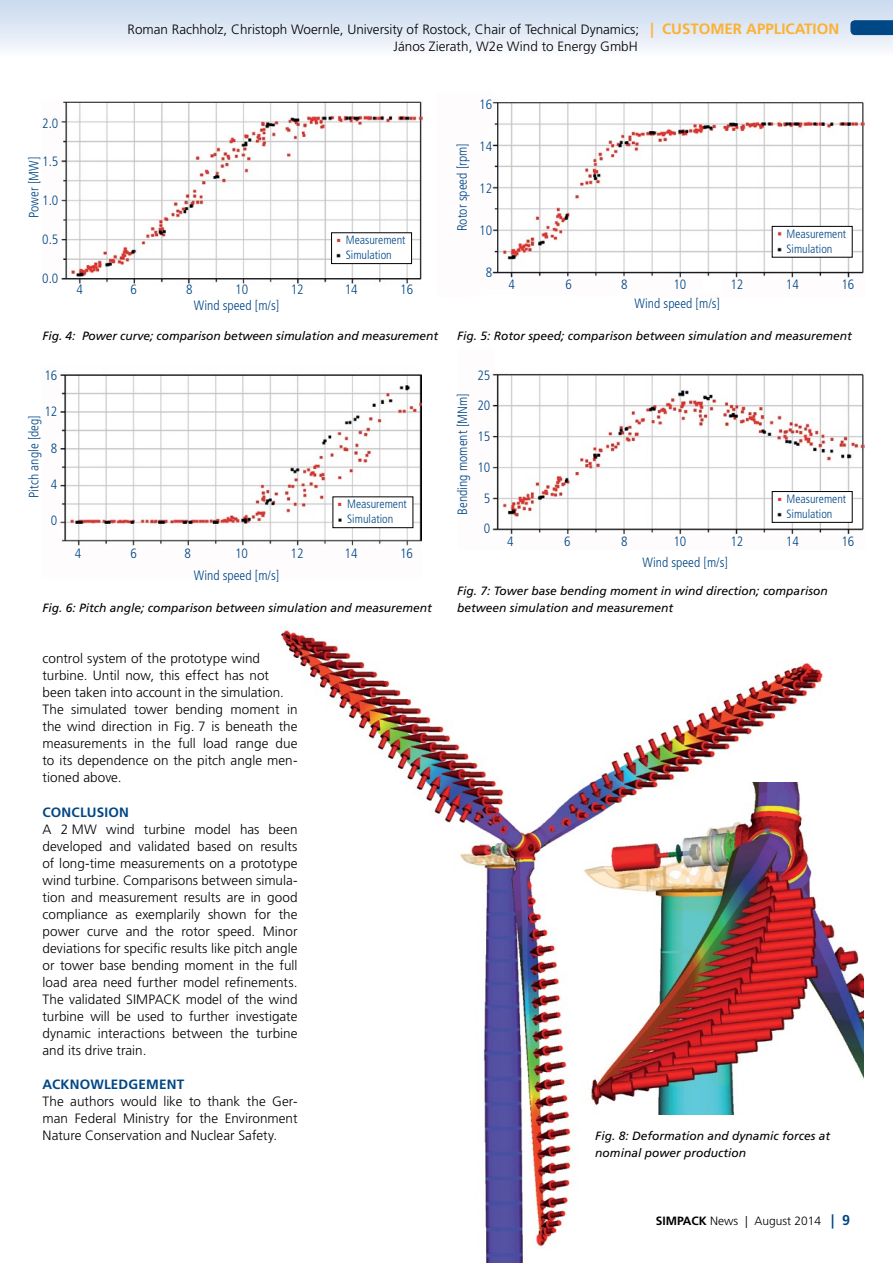
<style>
.page{position:relative;width:893px;height:1263px;background:#fff}
.page>*{position:absolute;margin:0;border:0;box-sizing:border-box;transform-origin:0 0}
.t1{font:300 13.5px/17px "Frutiger LT";color:#000}
.t2{font:300 condensed 13.5px "Frutiger LT";color:#004785}
.t3{font:700 13.5px "Frutiger LT";letter-spacing:.015em;color:#004785}
.t4{font:italic 12px/17px "Frutiger LT";color:#000}
.t5{font:300 condensed 12px/15px "Frutiger LT";color:#004785}
.t6{font:300 12px "Frutiger LT";color:#000}
.s1{font-weight:700;font-size:15px;color:#fcb131}
.s2{font-weight:700}
.s3{font-weight:700;font-size:14.25px;color:#004785}
</style>
<div class="page">
<div style="left:0;top:0;width:893px;height:102px;background:linear-gradient(to bottom,#d1def1,#fff)"></div>
<svg style="left:0;top:0;width:1px;height:102px"></svg>
<img style="left:60px;top:374px;width:362px;height:172px">
<img style="left:438px;top:92px;width:427px;height:186px">
<img style="left:42px;top:101px;width:381px;height:183px">
<img style="left:281px;top:628px;width:542px;height:635px">
<div style="left:332px;top:233px;width:80px;height:31px;background:#fff"></div>
<div style="left:331px;top:232px;width:81px;height:32px;border:1px solid #000"></div>
<svg style="left:336px;top:238px;width:5px;height:20px"></svg>
<img style="left:492px;top:373px;width:372px;height:161px">
<div style="left:772px;top:226px;width:80px;height:31px;background:#fff"></div>
<div style="left:772px;top:226px;width:81px;height:32px;border:1px solid #000"></div>
<svg style="left:777px;top:232px;width:5px;height:20px"></svg>
<div style="left:772px;top:491px;width:80px;height:31px;background:#fff"></div>
<div style="left:772px;top:491px;width:81px;height:32px;border:1px solid #000"></div>
<svg style="left:777px;top:497px;width:5px;height:20px"></svg>
<div style="left:333px;top:497px;width:80px;height:31px;background:#fff"></div>
<div style="left:333px;top:496px;width:80px;height:32px;border:1px solid #000"></div>
<svg style="left:334px;top:499px;width:8px;height:26px"></svg>
<svg style="left:850px;top:20px;width:43px;height:15px"></svg>
<img style="left:572px;top:782px;width:292px;height:332px">
<p class="t2" style="left:42px;top:115px;width:18px">2.0</p>
<p class="t2" style="left:42px;top:154px;width:18px">1.5</p>
<p class="t2" style="left:42px;top:193px;width:18px">1.0</p>
<p class="t2" style="left:42px;top:231px;width:18px">0.5</p>
<p class="t2" style="left:42px;top:270px;width:18px">0.0</p>
<p class="t2" style="left:26px;top:218px;width:62px;rotate:-90deg">Power [MW]</p>
<p class="t1" style="left:394px;top:21px;width:447px;text-indent:-266px">Roman Rachholz, Christoph Woernle, University of Rostock, Chair of Technical Dynamics; <span class="s1">| CUSTOMER APPLICATION<br></span>János Zierath, W2e Wind to Energy GmbH</p>
<p class="t5" style="left:346px;top:233px;width:61px">Measurement<br>Simulation</p>
<p class="t2" style="left:77px;top:282px;width:8px">4</p>
<p class="t2" style="left:131px;top:282px;width:8px">6</p>
<p class="t2" style="left:186px;top:282px;width:8px">8</p>
<p class="t2" style="left:235px;top:282px;width:14px">10</p>
<p class="t2" style="left:291px;top:282px;width:14px">12</p>
<p class="t2" style="left:345px;top:282px;width:14px">14</p>
<p class="t2" style="left:400px;top:282px;width:14px">16</p>
<p class="t2" style="left:194px;top:298px;width:87px">Wind speed [m/s]</p>
<p class="t2" style="left:454px;top:231px;width:90px;rotate:-90deg">Rotor speed [rpm]</p>
<p class="t2" style="left:479px;top:96px;width:14px">16</p>
<p class="t2" style="left:479px;top:138px;width:14px">14</p>
<p class="t2" style="left:479px;top:180px;width:14px">12</p>
<p class="t2" style="left:479px;top:222px;width:14px">10</p>
<p class="t2" style="left:486px;top:264px;width:8px">8</p>
<p class="t5" style="left:786px;top:226px;width:61px">Measurement<br>Simulation</p>
<p class="t2" style="left:509px;top:276px;width:8px">4</p>
<p class="t2" style="left:566px;top:276px;width:8px">6</p>
<p class="t2" style="left:621px;top:276px;width:8px">8</p>
<p class="t2" style="left:673px;top:276px;width:14px">10</p>
<p class="t2" style="left:730px;top:276px;width:14px">12</p>
<p class="t2" style="left:786px;top:276px;width:14px">14</p>
<p class="t2" style="left:841px;top:276px;width:14px">16</p>
<p class="t2" style="left:635px;top:295px;width:87px">Wind speed [m/s]</p>
<p class="t4" style="left:43px;top:328px;width:397px">Fig. 4: Power curve; comparison between simulation and measurement</p>
<p class="t4" style="left:457px;top:328px;width:396px">Fig. 5: Rotor speed; comparison between simulation and measurement</p>
<p class="t2" style="left:44px;top:367px;width:14px">16</p>
<p class="t2" style="left:44px;top:404px;width:14px">12</p>
<p class="t2" style="left:51px;top:440px;width:8px">8</p>
<p class="t2" style="left:51px;top:477px;width:8px">4</p>
<p class="t2" style="left:51px;top:513px;width:8px">0</p>
<p class="t2" style="left:26px;top:498px;width:84px;rotate:-90deg">Pitch angle [deg]</p>
<p class="t5" style="left:347px;top:497px;width:61px">Measurement<br>Simulation</p>
<p class="t2" style="left:75px;top:545px;width:8px">4</p>
<p class="t2" style="left:130px;top:545px;width:8px">6</p>
<p class="t2" style="left:184px;top:545px;width:8px">8</p>
<p class="t2" style="left:235px;top:545px;width:14px">10</p>
<p class="t2" style="left:291px;top:545px;width:14px">12</p>
<p class="t2" style="left:345px;top:545px;width:14px">14</p>
<p class="t2" style="left:400px;top:545px;width:14px">16</p>
<p class="t2" style="left:194px;top:568px;width:87px">Wind speed [m/s]</p>
<p class="t4" style="left:43px;top:600px;width:391px">Fig. 6: Pitch angle; comparison between simulation and measurement</p>
<p class="t1" style="left:43px;top:650px;width:257px">control system of the prototype wind turbine. Until now, this effect has not been taken into account in the simulation.<br>The simulated tower bending moment in the wind direction in Fig. 7 is beneath the measurements in the full load range due to its dependence on the pitch angle men&shy;tioned above.</p>
<p class="t3" style="left:43px;top:804px;width:88px">CONCLUSION</p>
<p class="t1" style="left:43px;top:820px;width:257px;text-align:justify">A 2 MW wind turbine model has been developed and validated based on results of long-time measurements on a prototype wind turbine. Comparisons between simula&shy;tion and measurement results are in good compliance as exemplarily shown for the power curve and the rotor speed. Minor deviations for specific results like pitch angle or tower base bending moment in the full load area need further model refinements.<br>The validated SIMPACK model of the wind turbine will be used to further investigate dynamic interactions between the turbine and its drive train.</p>
<p class="t3" style="left:43px;top:1076px;width:143px">ACKNOWLEDGEMENT</p>
<p class="t1" style="left:43px;top:1093px;width:257px;text-align:justify">The authors would like to thank the Ger&shy;man Federal Ministry for the Environment Nature Conservation and Nuclear Safety.</p>
<p class="t2" style="left:455px;top:515px;width:123px;rotate:-90deg">Bending moment [MNm]</p>
<p class="t2" style="left:477px;top:367px;width:14px">25</p>
<p class="t2" style="left:477px;top:398px;width:14px">20</p>
<p class="t2" style="left:477px;top:429px;width:14px">15</p>
<p class="t2" style="left:477px;top:460px;width:14px">10</p>
<p class="t2" style="left:484px;top:490px;width:8px">5</p>
<p class="t2" style="left:484px;top:521px;width:8px">0</p>
<p class="t5" style="left:786px;top:492px;width:61px">Measurement<br>Simulation</p>
<p class="t2" style="left:507px;top:534px;width:8px">4</p>
<p class="t2" style="left:564px;top:534px;width:8px">6</p>
<p class="t2" style="left:621px;top:534px;width:8px">8</p>
<p class="t2" style="left:673px;top:534px;width:14px">10</p>
<p class="t2" style="left:730px;top:534px;width:14px">12</p>
<p class="t2" style="left:786px;top:534px;width:14px">14</p>
<p class="t2" style="left:841px;top:534px;width:14px">16</p>
<p class="t2" style="left:642px;top:555px;width:87px">Wind speed [m/s]</p>
<p class="t4" style="left:457px;top:583px;width:372px">Fig. 7: Tower base bending moment in wind direction; comparison between simulation and measurement</p>
<p class="t4" style="left:595px;top:1127px;width:236px">Fig. 8: Deformation and dynamic forces at nominal power production</p>
<p class="t6" style="left:656px;top:1214px;width:196px"><span class="s2">SIMPACK</span> News | August 2014 <span class="s3">| 9</span></p>
</div>
